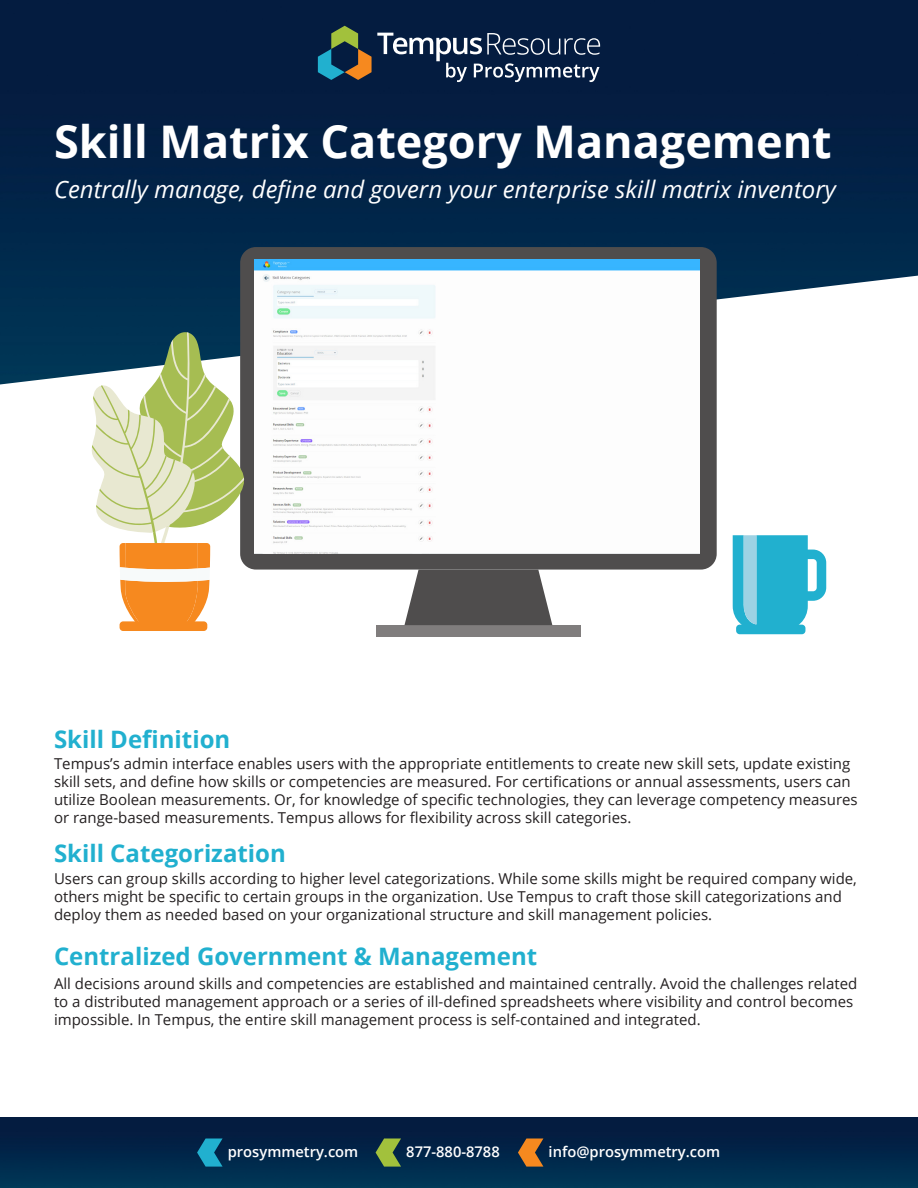
<style>
.page{position:relative;width:918px;height:1188px;background:#fff}
.page>*{position:absolute;margin:0;border:0;box-sizing:border-box;transform-origin:0 0}
.t1{font:700 45px "Open Sans";color:#fff}
.t2{font:700 24px "Open Sans";color:#21b0cf}
.t3{font:italic 24px "Open Sans";color:#fff}
.t4{font:15px/18px "Open Sans";color:#231f20}
.t5{font:600 14.7px "Open Sans";color:#fff}
</style>
<div class="page">
<img style="left:0;top:0;width:918px;height:384px">
<svg style="left:318px;top:26px;width:282px;height:56px"></svg>
<div style="left:240px;top:247px;width:477px;height:323px;background:#4f4d4d;border-radius:16px"></div>
<div style="left:376px;top:625px;width:205px;height:11px;background:#807d7d"></div>
<svg style="left:404px;top:570px;width:148px;height:55px"></svg>
<div style="left:736px;top:625px;width:69px;height:9px;background:#21b0cf;border-radius:4px"></div>
<svg style="left:733px;top:535px;width:93px;height:95px"></svg>
<div style="left:120px;top:621px;width:87px;height:10px;background:#f6891f;border-radius:4px"></div>
<svg style="left:89px;top:327px;width:162px;height:297px"></svg>
<img style="left:0;top:1118px;width:918px;height:70px">
<svg style="left:197px;top:1139px;width:26px;height:28px"></svg>
<svg style="left:376px;top:1139px;width:25px;height:28px"></svg>
<svg style="left:518px;top:1139px;width:25px;height:28px"></svg>
<img style="left:255px;top:259px;width:445px;height:294px">
<p class="t1" style="left:54px;top:116px;width:779px">Skill Matrix Category Management</p>
<p class="t3" style="left:54px;top:173px;width:783px">Centrally manage, define and govern your enterprise skill matrix inventory</p>
<p class="t2" style="left:54px;top:725px;width:178px">Skill Definition</p>
<p class="t4" style="left:54px;top:754px;width:805px">Tempus’s admin interface enables users with the appropriate entitlements to create new skill sets, update existing skill sets, and define how skills or competencies are measured. For certifications or annual assessments, users can utilize Boolean measurements. Or, for knowledge of specific technologies, they can leverage competency measures or range-based measurements. Tempus allows for flexibility across skill categories.</p>
<p class="t2" style="left:54px;top:840px;width:233px">Skill Categorization</p>
<p class="t4" style="left:54px;top:869px;width:804px">Users can group skills according to higher level categorizations. While some skills might be required company wide, others might be specific to certain groups in the organization. Use Tempus to craft those skill categorizations and deploy them as needed based on your organizational structure and skill management policies.</p>
<p class="t2" style="left:54px;top:942px;width:485px">Centralized Government &amp; Management</p>
<p class="t4" style="left:54px;top:974px;width:805px">All decisions around skills and competencies are established and maintained centrally. Avoid the challenges related to a distributed management approach or a series of ill-defined spreadsheets where visibility and control becomes impossible. In Tempus, the entire skill management process is self-contained and integrated.</p>
<p class="t5" style="left:228px;top:1142px;width:132px">prosymmetry.com</p>
<p class="t5" style="left:406px;top:1142px;width:95px">877-880-8788</p>
<p class="t5" style="left:549px;top:1142px;width:173px">info@prosymmetry.com</p>
</div>
